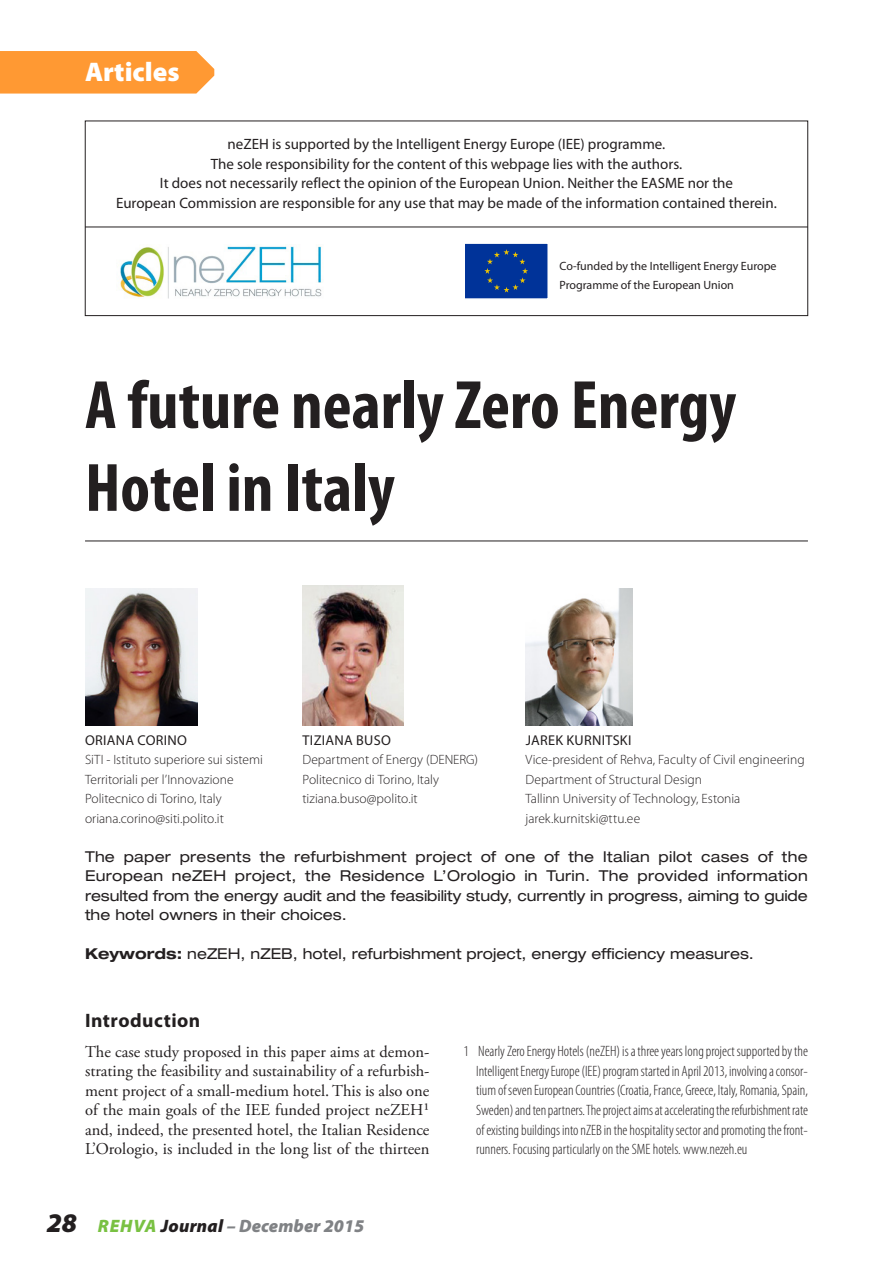
<style>
.page{position:relative;width:893px;height:1263px;background:#fff}
.page>*{position:absolute;margin:0;border:0;box-sizing:border-box;transform-origin:0 0}
.Heading_1{font:700 condensed 69px/82.8px "Myriad Pro";color:#231f20}
.t1{font:900 27px "Myriad Pro";color:#fff}
.Heading_2{font:700 19.5px "Myriad Pro";letter-spacing:.025em;color:#231f20}
.zPage_Number{font:italic 900 18px "Myriad Pro";letter-spacing:.005em;color:#808285}
.t2{font:16.5px/19.5px "Adobe Garamond Pro";color:#231f20;text-align:justify}
.Footnote_text{font:300 condensed 15px/19.6px "Myriad Pro";color:#231f20;text-align:justify}
.t3{font:15px/19.5px "Myriad Pro";color:#231f20;text-align:center}
.Heading_4{font:expanded 15px/19.5px "Helvetica Neue LT Std";color:#231f20;text-align:justify}
.Heading_4_keywords{font:expanded 15px "Helvetica Neue LT Std";color:#231f20}
.Heading_6{font:14.25px "Myriad Pro";letter-spacing:.02em;color:#231f20}
.Heading_5{font:300 13.5px "Myriad Pro";color:#231f20}
.t4{font:12px/19.5px "Myriad Pro";color:#231f20}
.s1{font-weight:700}
.s2{font-size:27px;color:#231f20}
.s3{color:#79c142}
.s4{color:#231f20}
</style>
<div class="page">
<hr style="left:85px;top:541px;width:723px;height:1px;background:#231f20">
<img style="left:526px;top:589px;width:107px;height:136px">
<img style="left:85px;top:588px;width:112px;height:137px">
<img style="left:302px;top:586px;width:101px;height:139px">
<div style="left:85px;top:121px;width:723px;height:195px;border:1px solid #231f20"></div>
<img style="left:118px;top:246px;width:205px;height:53px">
<div style="left:463px;top:242px;width:86px;height:58px;background:#039;border:2px solid #fff"></div>
<svg style="left:484px;top:249px;width:44px;height:43px"></svg>
<hr style="left:85px;top:227px;width:723px;height:1px;background:#231f20">
<div style="left:0;top:51px;width:214px;height:43px;background:#f93"></div>
<h2 class="t1" style="left:85px;top:54px;width:96px">Articles</h2>
<p class="t3" style="left:116px;top:134px;width:662px">neZEH is supported by the Intelligent Energy Europe (IEE) programme.<br>The sole responsibility for the content of this webpage lies with the authors.<br>It does not necessarily reflect the opinion of the European Union. Neither the EASME nor the<br>European Commission are responsible for any use that may be made of the information contained therein.</p>
<p class="t4" style="left:559px;top:256px;width:219px">Co-funded by the Intelligent Energy Europe<br>Programme of the European Union</p>
<p class="Heading_1" style="left:85px;top:362px;width:653px">A future nearly Zero Energy<br>Hotel in Italy</p>
<p class="Heading_6" style="left:85px;top:731px;width:103px">ORIANA CORINO</p>
<p class="Heading_5" style="left:85px;top:752px;width:179px">SiTI - Istituto superiore sui sistemi</p>
<p class="Heading_5" style="left:85px;top:771px;width:150px">Territoriali per l’Innovazione</p>
<p class="Heading_5" style="left:85px;top:791px;width:138px">Politecnico di Torino, Italy</p>
<p class="Heading_5" style="left:85px;top:810px;width:140px">oriana.corino@siti.polito.it</p>
<p class="Heading_6" style="left:303px;top:731px;width:90px">TIZIANA BUSO</p>
<p class="Heading_5" style="left:302px;top:752px;width:177px">Department of Energy (DENERG)</p>
<p class="Heading_5" style="left:302px;top:771px;width:138px">Politecnico di Torino, Italy</p>
<p class="Heading_5" style="left:302px;top:791px;width:117px">tiziana.buso@polito.it</p>
<p class="Heading_6" style="left:526px;top:731px;width:107px">JAREK KURNITSKI</p>
<p class="Heading_5" style="left:526px;top:752px;width:281px">Vice-president of Rehva, Faculty of Civil engineering</p>
<p class="Heading_5" style="left:526px;top:771px;width:178px">Department of Structural Design</p>
<p class="Heading_5" style="left:526px;top:791px;width:216px">Tallinn University of Technology, Estonia</p>
<p class="Heading_5" style="left:526px;top:810px;width:116px">jarek.kurnitski@ttu.ee</p>
<p class="Heading_4" style="left:85px;top:846px;width:724px">The paper presents the refurbishment project of one of the Italian pilot cases of the European neZEH project, the Residence L’Orologio in Turin. The provided information resulted from the energy audit and the feasibility study, currently in progress, aiming to guide the hotel owners in their choices.</p>
<p class="Heading_4_keywords" style="left:85px;top:945px;width:670px"><span class="s1">Keywords:</span> neZEH, nZEB, hotel, refurbishment project, energy efficiency measures.</p>
<p class="Heading_2" style="left:85px;top:1007px;width:117px">Introduction</p>
<p class="t2" style="left:85px;top:1042px;width:346px">The case study proposed in this paper aims at demon&shy;strating the feasibility and sustainability of a refurbish&shy;ment project of a small-medium hotel. This is also one of the main goals of the IEE funded project neZEH¹ and, indeed, the presented hotel, the Italian Residence L’Orologio, is included in the long list of the thirteen</p>
<p class="zPage_Number" style="left:47px;top:1214px;width:319px"><span class="s2">28</span> <span class="s3">REHVA</span> <span class="s4">Journal</span> – December 2015</p>
<p class="Footnote_text" style="left:476px;top:1041px;width:333px;text-indent:-13px">1 Nearly Zero Energy Hotels (neZEH) is a three years long project supported by the Intelligent Energy Europe (IEE) program started in April 2013, involving a consor&shy;tium of seven European Countries (Croatia, France, Greece, Italy, Romania, Spain, Sweden) and ten partners. The project aims at accelerating the refurbishment rate of existing buildings into nZEB in the hospitality sector and promoting the front&shy;runners. Focusing particularly on the SME hotels. www.nezeh.eu</p>
</div>
